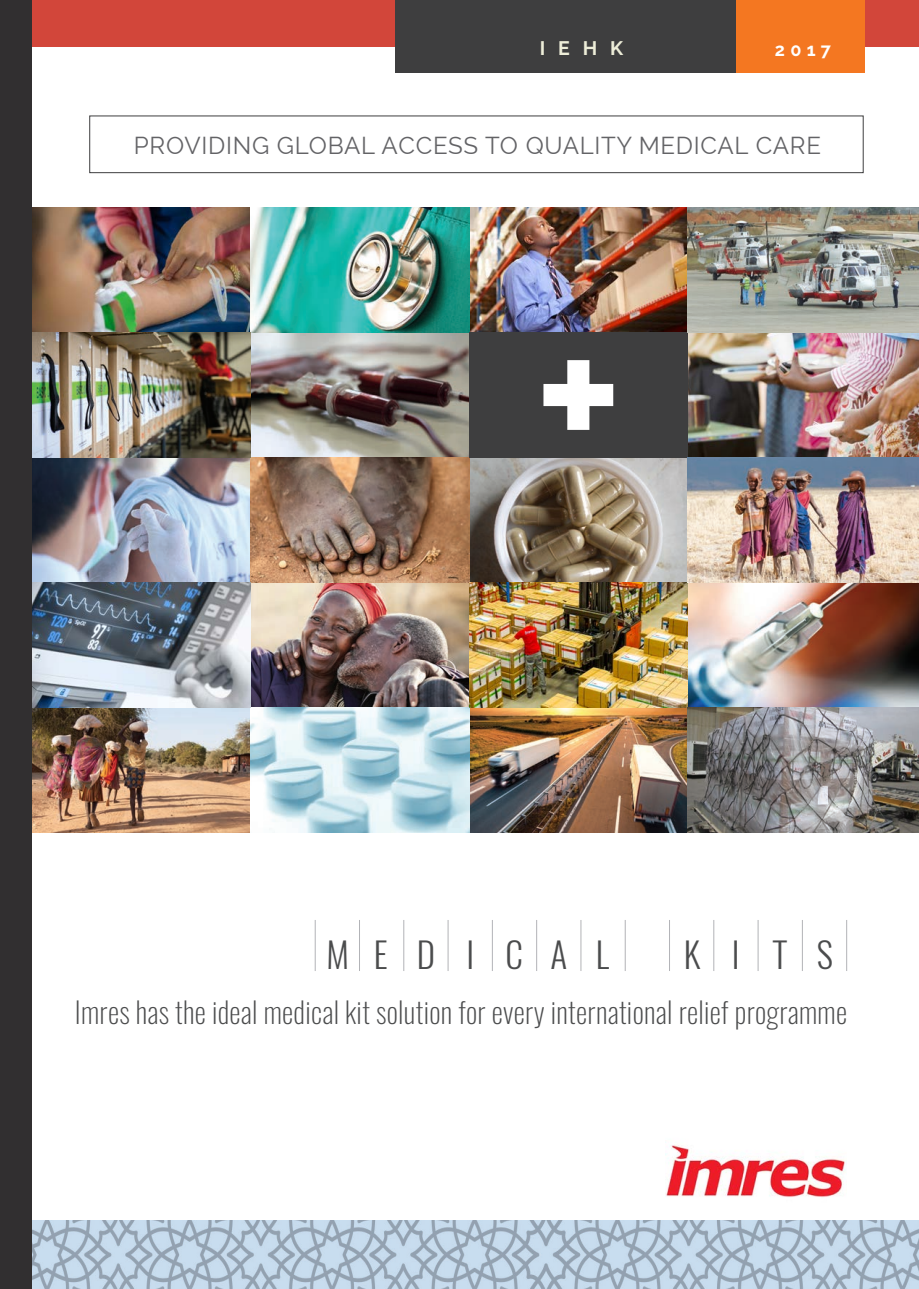
<style>
.page{position:relative;width:919px;height:1289px;background:#fff}
.page>*{position:absolute;margin:0;border:0;box-sizing:border-box;transform-origin:0 0}
.t1{font:300 35.1px "Oswald";color:#4b4c4d}
.t2{font:200 29.1px "Oswald";letter-spacing:.01em;color:#4b4c4d}
.t3{font:24px "Raleway";letter-spacing:.03em;color:#636366}
.t4{font:700 19.5px "Raleway";color:#ededd8}
.t5{font:700 18px "Raleway";color:#fff}
</style>
<div class="page">
<img style="left:32px;top:1220px;width:886px;height:68px">
<div style="left:0;top:0;width:918px;height:47px;background:#d2463a"></div>
<div style="left:395px;top:0;width:376px;height:72px;background:#3e3e3f"></div>
<img style="left:665px;top:1142px;width:181px;height:55px">
<img style="left:32px;top:207px;width:218px;height:125px">
<img style="left:32px;top:457px;width:218px;height:125px">
<img style="left:32px;top:707px;width:218px;height:125px">
<img style="left:687px;top:332px;width:231px;height:125px">
<img style="left:687px;top:582px;width:231px;height:125px">
<img style="left:469px;top:207px;width:218px;height:125px">
<svg style="left:469px;top:457px;width:218px;height:125px;background:#94897b"></svg>
<img style="left:469px;top:707px;width:218px;height:125px">
<img style="left:250px;top:332px;width:219px;height:125px">
<img style="left:250px;top:582px;width:219px;height:125px">
<img style="left:250px;top:207px;width:219px;height:125px">
<img style="left:250px;top:457px;width:219px;height:125px">
<svg style="left:250px;top:707px;width:219px;height:125px"></svg>
<div style="left:469px;top:332px;width:218px;height:125px;background:#3e3e3f"></div>
<img style="left:469px;top:582px;width:218px;height:125px">
<img style="left:687px;top:207px;width:231px;height:125px">
<img style="left:687px;top:457px;width:231px;height:125px">
<svg style="left:687px;top:707px;width:231px;height:125px;background:#828180"></svg>
<img style="left:32px;top:332px;width:218px;height:125px">
<img style="left:32px;top:582px;width:218px;height:125px">
<svg style="left:543px;top:360px;width:70px;height:70px"></svg>
<div style="left:0;top:0;width:32px;height:1288px;background:#312f30"></div>
<div style="left:89px;top:116px;width:774px;height:57px;border:1px solid #3e3e3f"></div>
<hr style="left:359px;top:920px;width:1px;height:51px;background:#b2b3b7">
<hr style="left:403px;top:920px;width:1px;height:51px;background:#b2b3b7">
<hr style="left:447px;top:920px;width:1px;height:51px;background:#b2b3b7">
<hr style="left:492px;top:920px;width:1px;height:51px;background:#b2b3b7">
<hr style="left:536px;top:920px;width:1px;height:51px;background:#b2b3b7">
<hr style="left:580px;top:920px;width:1px;height:51px;background:#b2b3b7">
<hr style="left:713px;top:920px;width:1px;height:51px;background:#b2b3b7">
<hr style="left:669px;top:920px;width:1px;height:51px;background:#b2b3b7">
<hr style="left:624px;top:920px;width:1px;height:51px;background:#b2b3b7">
<hr style="left:757px;top:920px;width:1px;height:51px;background:#b2b3b7">
<hr style="left:802px;top:920px;width:1px;height:51px;background:#b2b3b7">
<hr style="left:846px;top:920px;width:1px;height:51px;background:#b2b3b7">
<hr style="left:315px;top:920px;width:1px;height:51px;background:#b2b3b7">
<div style="left:736px;top:0;width:128px;height:73px;background:#f47721"></div>
<p class="t4" style="left:539px;top:37px;width:85px">IEHK</p>
<p class="t5" style="left:774px;top:39px;width:58px">2017</p>
<p class="t3" style="left:134px;top:132px;width:688px">PROVIDING GLOBAL ACCESS TO QUALITY MEDICAL CARE</p>
<p class="t1" style="left:326px;top:931px;width:24px">M</p>
<p class="t1" style="left:374px;top:931px;width:15px">E</p>
<p class="t1" style="left:417px;top:931px;width:20px">D</p>
<p class="t1" style="left:466px;top:931px;width:9px">I</p>
<p class="t1" style="left:505px;top:931px;width:19px">C</p>
<p class="t1" style="left:550px;top:931px;width:18px">A</p>
<p class="t1" style="left:596px;top:931px;width:15px">L</p>
<p class="t1" style="left:683px;top:931px;width:18px">K</p>
<p class="t1" style="left:731px;top:931px;width:9px">I</p>
<p class="t1" style="left:773px;top:931px;width:15px">T</p>
<p class="t1" style="left:816px;top:931px;width:18px">S</p>
<p class="t2" style="left:75px;top:986px;width:773px">Imres has the ideal medical kit solution for every international relief programme</p>
</div>
